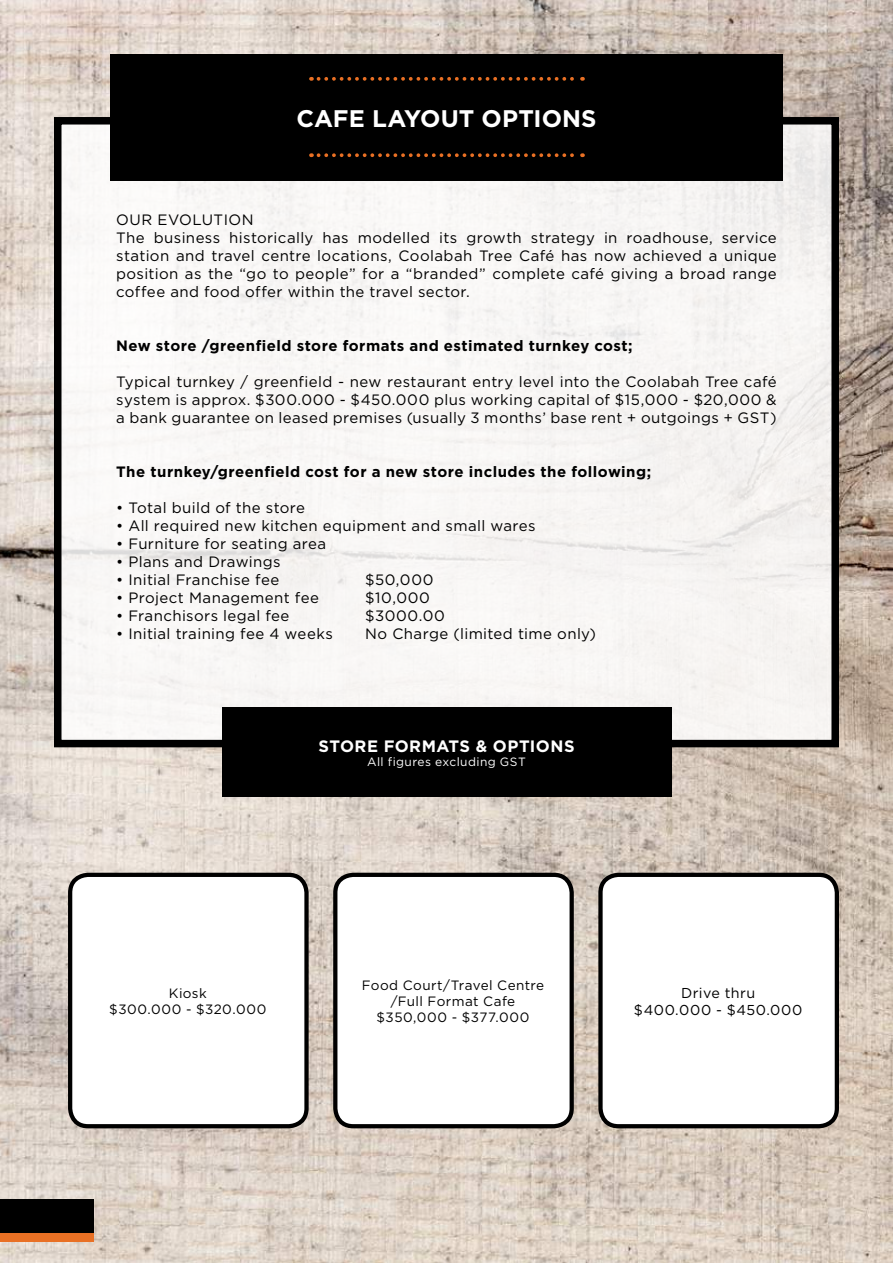
<style>
.page{position:relative;width:893px;height:1263px;background:#fff}
.page>*{position:absolute;margin:0;border:0;box-sizing:border-box;transform-origin:0 0}
.t1{font:700 24px "Gotham";color:#fff}
.t2{font:700 16.5px "Gotham";color:#fff}
.t3{font:500 15px/18px "Gotham";letter-spacing:.025em;color:#000}
.t4{font:700 15px "Gotham";letter-spacing:.03em;color:#000}
.t5{font:500 14.4px/17.2px "Gotham";letter-spacing:.035em;color:#000;text-align:center}
.t6{font:500 13.5px/16.2px "Gotham";letter-spacing:.035em;color:#000;text-align:center}
.t7{font:500 12px "Gotham";letter-spacing:.035em;color:#fff}
</style>
<div class="page">
<img style="left:0;top:0;width:893px;height:1263px">
<div style="left:58px;top:123px;width:777px;height:618px;background:#f8f6f5"></div>
<div style="left:54px;top:117px;width:785px;height:630px;border:8px solid #000"></div>
<div style="left:110px;top:54px;width:673px;height:126px;background:#000"></div>
<svg style="left:318px;top:153px;width:265px;height:4px"></svg>
<svg style="left:318px;top:77px;width:265px;height:4px"></svg>
<div style="left:222px;top:707px;width:449px;height:90px;background:#000"></div>
<div style="left:70px;top:875px;width:236px;height:251px;background:#fff;border-radius:18px"></div>
<div style="left:68px;top:873px;width:241px;height:255px;border:4px solid #000;border-radius:18px"></div>
<div style="left:335px;top:875px;width:237px;height:251px;background:#fff;border-radius:18px"></div>
<div style="left:333px;top:873px;width:241px;height:255px;border:4px solid #000;border-radius:18px"></div>
<div style="left:600px;top:875px;width:237px;height:251px;background:#fff;border-radius:18px"></div>
<div style="left:598px;top:873px;width:241px;height:255px;border:4px solid #000;border-radius:18px"></div>
<div style="left:0;top:1199px;width:94px;height:34px;background:#000"></div>
<div style="left:0;top:1233px;width:94px;height:9px;background:#e97024"></div>
<h1 class="t1" style="left:296px;top:104px;width:35px">Cafe</h1>
<h1 class="t1" style="left:372px;top:104px;width:147px">Layout Options</h1>
<p class="t3" style="left:116px;top:210px;width:662px">Our Evolution<br>The business historically has modelled its growth strategy in roadhouse, service station and travel centre locations, Coolabah Tree Café has now achieved a unique position as the “go to people” for a “branded” complete café giving a broad range coffee and food offer within the travel sector.</p>
<p class="t4" style="left:116px;top:337px;width:518px">New store /greenfield store formats and estimated turnkey cost;</p>
<p class="t3" style="left:116px;top:372px;width:662px;text-align:justify">Typical turnkey / greenfield - new restaurant entry level into the Coolabah Tree café system is approx. $300.000 - $450.000 plus working capital of $15,000 - $20,000 &amp; a bank guarantee on leased premises (usually 3 months’ base rent + outgoings + GST)</p>
<p class="t4" style="left:116px;top:463px;width:536px">The turnkey/greenfield cost for a new store includes the following;</p>
<p class="t3" style="left:116px;top:498px;width:190px">• Total build of the store</p>
<p class="t3" style="left:116px;top:516px;width:421px">• All required new kitchen equipment and small wares</p>
<p class="t3" style="left:116px;top:534px;width:211px">• Furniture for seating area</p>
<p class="t3" style="left:116px;top:552px;width:166px">• Plans and Drawings</p>
<p class="t3" style="left:116px;top:570px;width:165px">• Initial Franchise fee</p>
<p class="t3" style="left:365px;top:570px;width:70px">$50,000</p>
<p class="t3" style="left:116px;top:588px;width:204px">• Project Management fee</p>
<p class="t3" style="left:365px;top:588px;width:66px">$10,000</p>
<p class="t3" style="left:116px;top:606px;width:175px">• Franchisors legal fee</p>
<p class="t3" style="left:365px;top:606px;width:81px">$3000.00</p>
<p class="t3" style="left:116px;top:624px;width:218px">• Initial training fee 4 weeks</p>
<p class="t3" style="left:365px;top:624px;width:232px">No Charge (limited time only)</p>
<p class="t2" style="left:318px;top:736px;width:24px">Store</p>
<p class="t2" style="left:384px;top:736px;width:14px">formats</p>
<p class="t2" style="left:476px;top:736px;width:30px">&amp; options</p>
<p class="t7" style="left:367px;top:755px;width:160px">All figures excluding GST</p>
<p class="t6" style="left:109px;top:985px;width:159px">Kiosk<br>$300.000 - $320.000</p>
<p class="t6" style="left:362px;top:977px;width:184px">Food Court/Travel Centre /Full Format Cafe $350,000 - $377.000</p>
<p class="t5" style="left:634px;top:984px;width:170px">Drive thru<br>$400.000 - $450.000</p>
</div>
